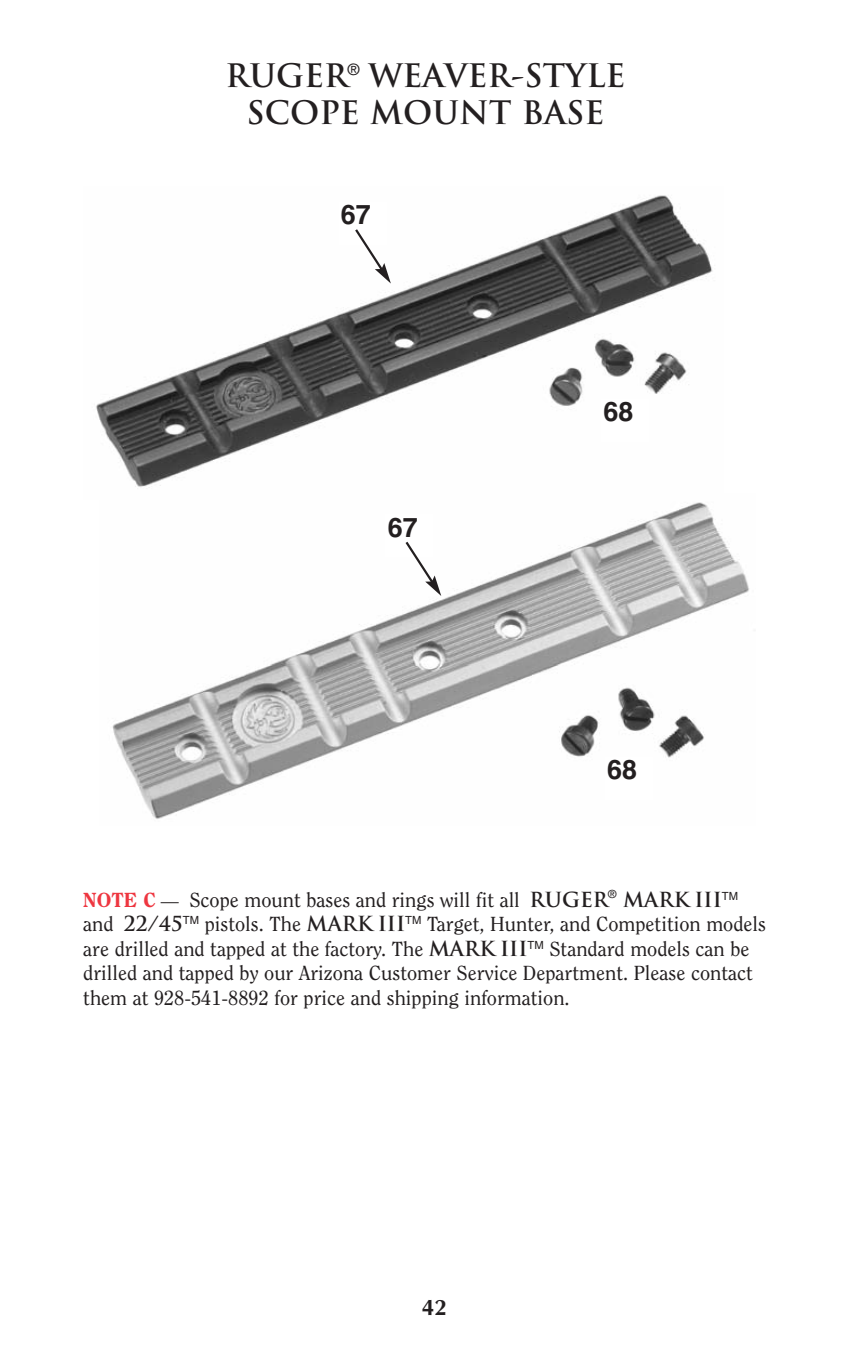
<style>
.page{position:relative;width:851px;height:1357px;background:#fff}
.page>*{position:absolute;margin:0;border:0;box-sizing:border-box;transform-origin:0 0}
.t1{font:700 31.5px/37.8px "Trajan Pro";color:#231f20;text-align:center}
.t2{font:700 27px "Helvetica";color:#231f20}
.t3{font:700 22.5px "Optima";color:#231f20}
.t4{font:20.25px/24.5px "Clearface";color:#231f20}
.s1{font-weight:800;color:#ee3640}
.s2{font-size:18px}
.s3{font-family:"Trajan Pro";font-weight:700}
</style>
<div class="page">
<img style="left:96px;top:195px;width:617px;height:293px">
<img style="left:112px;top:502px;width:637px;height:317px">
<div style="left:338px;top:202px;width:48px;height:43px;background:#fff"></div>
<div style="left:385px;top:515px;width:48px;height:42px;background:#fff"></div>
<div style="left:601px;top:399px;width:48px;height:43px;background:#fff"></div>
<div style="left:605px;top:757px;width:48px;height:43px;background:#fff"></div>
<svg style="left:353px;top:227px;width:38px;height:57px"></svg>
<svg style="left:403px;top:539px;width:38px;height:57px"></svg>
<h1 class="t1" style="left:226px;top:60px;width:401px">RUGER<sup>®</sup> WEAVER-STYLE<br>SCOPE MOUNT BASE</h1>
<h2 class="t2" style="left:341px;top:199px;width:32px">67</h2>
<h2 class="t2" style="left:388px;top:511px;width:32px">67</h2>
<h2 class="t2" style="left:603px;top:396px;width:32px">68</h2>
<h2 class="t2" style="left:607px;top:754px;width:32px">68</h2>
<p class="t4" style="left:83px;top:888px;width:684px"><span class="s1">NOTE C</span> <span class="s2">—</span> Scope mount bases and rings will fit all <span class="s3">RUGER</span><sup>®</sup> <span class="s3">MARK III</span><sup>TM </sup>and <span class="s3">22/45</span><sup>TM</sup> pistols. The <span class="s3">MARK III</span><sup>TM</sup> Target, Hunter, and Competition models are drilled and tapped at the factory. The <span class="s3">MARK III</span><sup>TM</sup> Standard models can be drilled and tapped by our Arizona Customer Service Department. Please contact them at 928-541-8892 for price and shipping information.</p>
<p class="t3" style="left:422px;top:1294px;width:27px">42</p>
</div>
